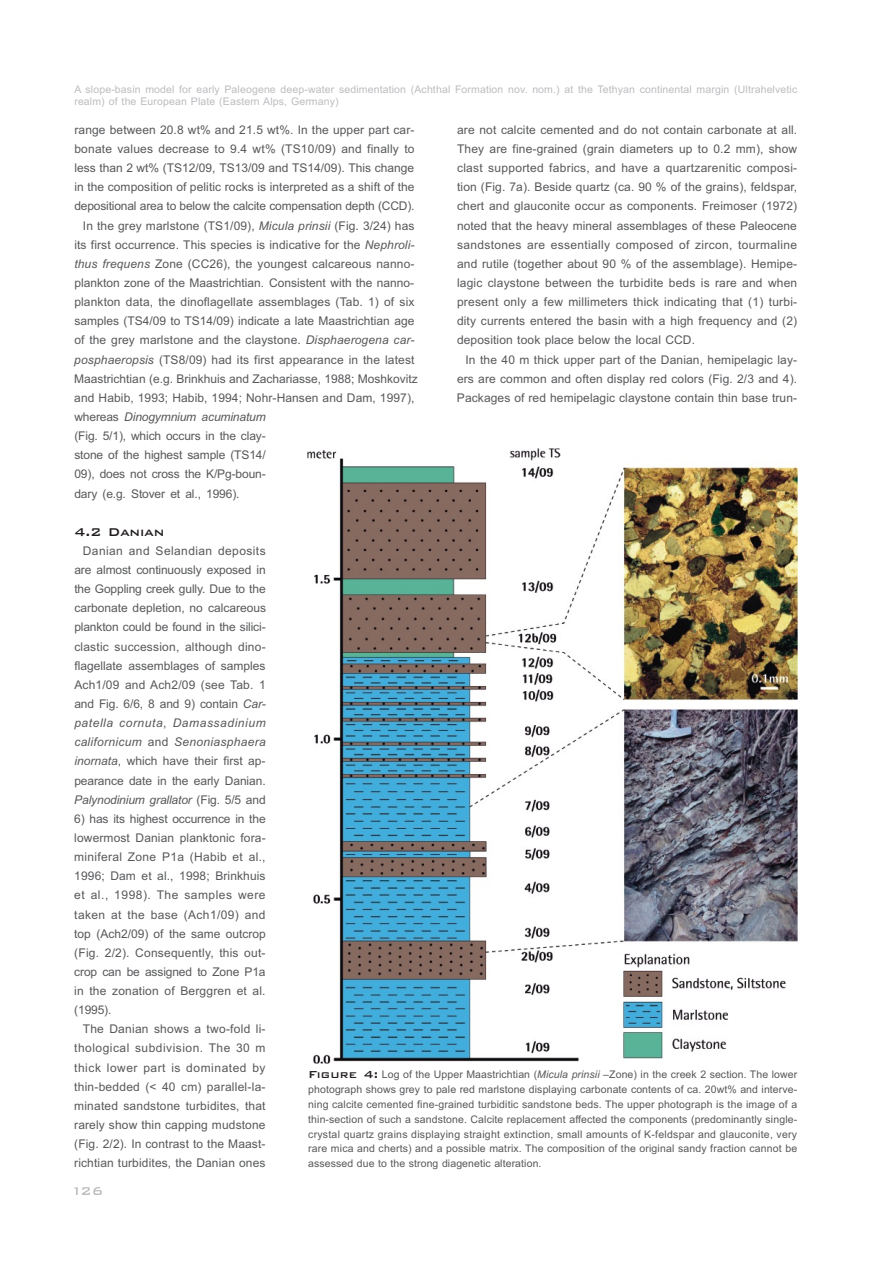
<style>
.page{position:relative;width:893px;height:1263px;background:#fff}
.page>*{position:absolute;margin:0;border:0;box-sizing:border-box;transform-origin:0 0}
.t1{font:500 15px "Bank Gothic BT";letter-spacing:-.015em;color:#231f20}
.t2{font:12px/19.2px "Arial";letter-spacing:.01em;color:#57585a;text-align:justify}
.t3{font:12px "Arial";letter-spacing:-.01em;color:#57585a}
.t4{font:12px "Arial";letter-spacing:-.015em;color:#57585a}
.t5{font:italic 12px "Arial";letter-spacing:-.01em;color:#57585a}
.t6{font:10.5px/14.9px "Arial";letter-spacing:.01em;color:#57585a;text-align:justify}
.t7{font:10.5px/11.7px "Arial";letter-spacing:.015em;color:#bcbdc0}
.s1{font-style:italic}
.s2{font-style:normal}
.s3{font-family:"Bank Gothic BT";font-weight:500;font-size:13.5px;color:#231f20}
</style>
<div class="page">
<img style="left:308px;top:448px;width:490px;height:615px">
<svg style="left:74px;top:1187px;width:28px;height:8px"></svg>
<p class="t7" style="left:74px;top:84px;width:724px">A slope-basin model for early Paleogene deep-water sedimentation (Achthal Formation nov. nom.) at the Tethyan continental margin (Ultrahelvetic realm) of the European Plate (Eastern Alps, Germany)</p>
<p class="t2" style="left:74px;top:121px;width:342px">range between 20.8 wt% and 21.5 wt%. In the upper part car-</p>
<p class="t2" style="left:74px;top:140px;width:342px">bonate values decrease to 9.4 wt% (TS10/09) and finally to</p>
<p class="t2" style="left:74px;top:159px;width:341px">less than 2 wt% (TS12/09, TS13/09 and TS14/09). This change</p>
<p class="t2" style="left:74px;top:179px;width:342px">in the composition of pelitic rocks is interpreted as a shift of the</p>
<p class="t4" style="left:74px;top:202px;width:342px">depositional area to below the calcite compensation depth (CCD).</p>
<p class="t2" style="left:83px;top:217px;width:333px">In the grey marlstone (TS1/09), <span class="s1">Micula prinsii</span> (Fig. 3/24) has</p>
<p class="t2" style="left:74px;top:236px;width:342px">its first occurrence. This species is indicative for the <span class="s1">Nephroli-</span></p>
<p class="t2" style="left:74px;top:255px;width:342px"><span class="s1">thus frequens</span> Zone (CC26), the youngest calcareous nanno-</p>
<p class="t2" style="left:74px;top:274px;width:341px">plankton zone of the Maastrichtian. Consistent with the nanno-</p>
<p class="t2" style="left:74px;top:293px;width:342px">plankton data, the dinoflagellate assemblages (Tab. 1) of six</p>
<p class="t2" style="left:74px;top:313px;width:342px">samples (TS4/09 to TS14/09) indicate a late Maastrichtian age</p>
<p class="t2" style="left:74px;top:332px;width:342px">of the grey marlstone and the claystone. <span class="s1">Disphaerogena car-</span></p>
<p class="t2" style="left:74px;top:351px;width:342px"><span class="s1">posphaeropsis</span> (TS8/09) had its first appearance in the latest</p>
<p class="t2" style="left:74px;top:370px;width:345px">Maastrichtian (e.g. Brinkhuis and Zachariasse, 1988; Moshkovitz</p>
<p class="t2" style="left:74px;top:389px;width:342px">and Habib, 1993; Habib, 1994; Nohr-Hansen and Dam, 1997),</p>
<p class="t5" style="left:74px;top:412px;width:193px"><span class="s2">whereas</span> Dinogymnium acuminatum</p>
<p class="t3" style="left:74px;top:431px;width:193px">(Fig. 5/1), which occurs in the clay-</p>
<p class="t3" style="left:74px;top:450px;width:193px">stone of the highest sample (TS14/</p>
<p class="t3" style="left:74px;top:470px;width:193px">09), does not cross the K/Pg-boun-</p>
<p class="t3" style="left:74px;top:489px;width:167px">dary (e.g. Stover et al., 1996).</p>
<p class="t1" style="left:74px;top:524px;width:92px">4.2 Danian</p>
<p class="t2" style="left:457px;top:121px;width:342px">are not calcite cemented and do not contain carbonate at all.<br>They are fine-grained (grain diameters up to 0.2 mm), show clast supported fabrics, and have a quartzarenitic composi&shy;tion (Fig. 7a). Beside quartz (ca. 90 % of the grains), feldspar, chert and glauconite occur as components. Freimoser (1972) noted that the heavy mineral assemblages of these Paleocene sandstones are essentially composed of zircon, tourmaline and rutile (together about 90 % of the assemblage). Hemipe&shy;lagic claystone between the turbidite beds is rare and when present only a few millimeters thick indicating that (1) turbi&shy;dity currents entered the basin with a high frequency and (2) deposition took place below the local CCD.</p>
<p class="t2" style="left:457px;top:351px;width:342px;text-indent:9px">In the 40 m thick upper part of the Danian, hemipelagic lay&shy;ers are common and often display red colors (Fig. 2/3 and 4).<br>Packages of red hemipelagic claystone contain thin base trun-</p>
<p class="t2" style="left:74px;top:542px;width:193px;text-indent:9px">Danian and Selandian deposits are almost continuously exposed in the Goppling creek gully. Due to the carbonate depletion, no calcareous plankton could be found in the silici&shy;clastic succession, although dino&shy;flagellate assemblages of samples Ach1/09 and Ach2/09 (see Tab. 1 and Fig. 6/6, 8 and 9) contain <span class="s1">Car&shy;patella cornuta</span>, <span class="s1">Damassadinium californicum</span> and <span class="s1">Senoniasphaera inornata</span>, which have their first ap&shy;pearance date in the early Danian.<br><span class="s1">Palynodinium grallator</span> (Fig. 5/5 and</p>
<p class="t2" style="left:74px;top:810px;width:193px">6) has its highest occurrence in the lowermost Danian planktonic fora&shy;miniferal Zone P1a (Habib et al., 1996; Dam et al., 1998; Brinkhuis et al., 1998). The samples were taken at the base (Ach1/09) and top (Ach2/09) of the same outcrop (Fig. 2/2). Consequently, this out&shy;crop can be assigned to Zone P1a in the zonation of Berggren et al. (1995).</p>
<p class="t2" style="left:74px;top:1021px;width:193px;text-indent:9px">The Danian shows a two-fold li&shy;thological subdivision. The 30 m thick lower part is dominated by thin-bedded (&lt; 40 cm) parallel-la&shy;minated sandstone turbidites, that rarely show thin capping mudstone (Fig. 2/2). In contrast to the Maast&shy;richtian turbidites, the Danian ones</p>
<p class="t6" style="left:308px;top:1068px;width:491px"><span class="s3">Figure 4:</span> Log of the Upper Maastrichtian (<span class="s1">Micula prinsii</span> –Zone) in the creek 2 section. The lower photograph shows grey to pale red marlstone displaying carbonate contents of ca. 20wt% and interve&shy;ning calcite cemented fine-grained turbiditic sandstone beds. The upper photograph is the image of a thin-section of such a sandstone. Calcite replacement affected the components (predominantly single&shy;crystal quartz grains displaying straight extinction, small amounts of K-feldspar and glauconite, very rare mica and cherts) and a possible matrix. The composition of the original sandy fraction cannot be assessed due to the strong diagenetic alteration.</p>
</div>
